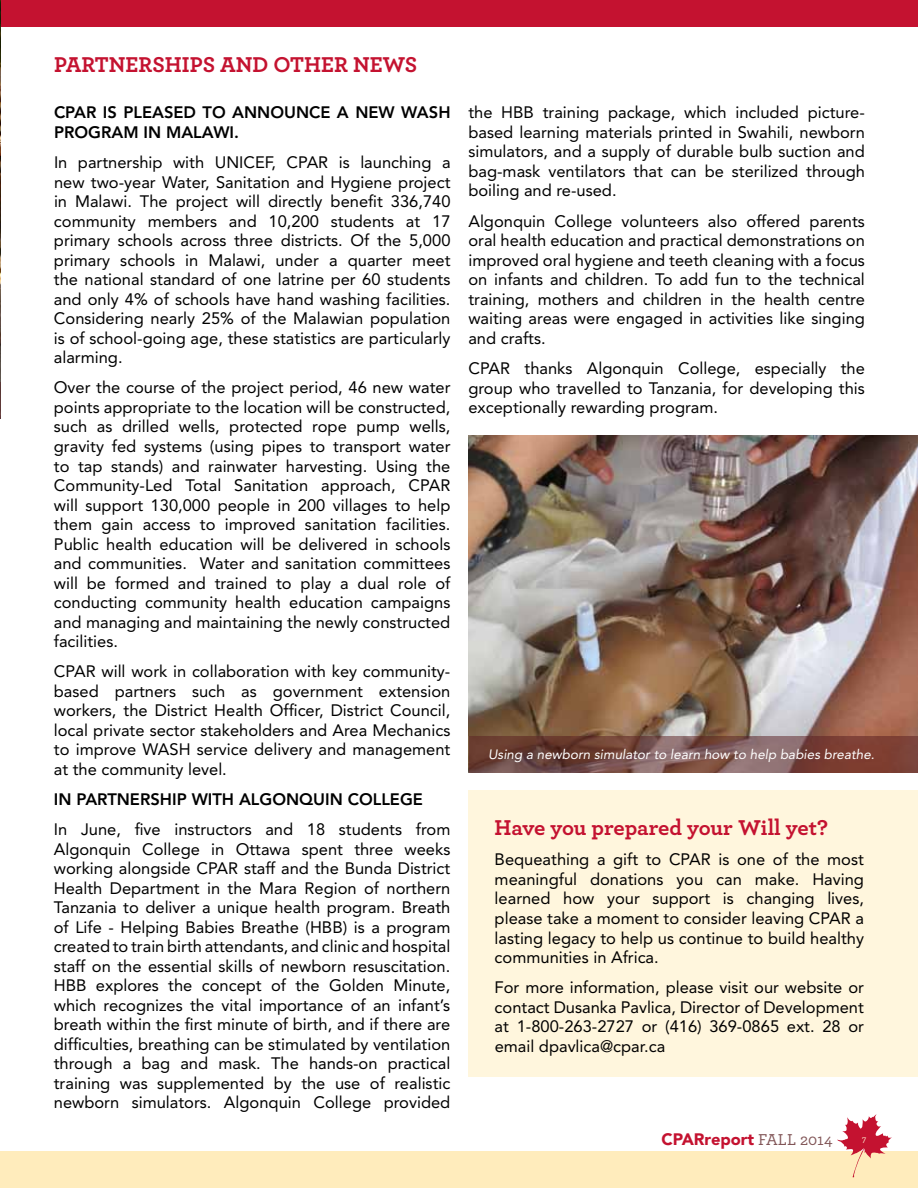
<style>
.page{position:relative;width:918px;height:1188px;background:#fff}
.page>*{position:absolute;margin:0;border:0;box-sizing:border-box;transform-origin:0 0}
.t1{font:700 22.5px "Archer";color:#c41230}
.t2{font:16.5px/19.5px "Avenir";color:#000;text-align:justify}
.t3{font:800 16.5px/19.5px "Avenir";color:#000}
.t4{font:900 16.5px "Avenir";color:#c41230}
.t5{font:italic 13.5px "Avenir";color:#fff}
.t6{font:500 9px "Archer";color:#fff2d4}
.s1{font-family:"Archer";font-weight:500;color:#815557}
</style>
<div class="page">
<div style="left:0;top:1151px;width:918px;height:37px;background:#ffecbc"></div>
<img style="left:0;top:0;width:1px;height:382px">
<svg style="left:837px;top:1114px;width:55px;height:63px"></svg>
<hr style="left:0;top:382px;width:1px;height:36px;background:#571c1f">
<img style="left:469px;top:435px;width:449px;height:302px">
<svg style="left:469px;top:737px;width:449px;height:36px;background:#784d46"></svg>
<div style="left:469px;top:791px;width:449px;height:286px;background:#fff6dd"></div>
<div style="left:2px;top:0;width:916px;height:27px;background:#c41230"></div>
<h1 class="t1" style="left:54px;top:47px;width:365px">PARTNERSHIPS AND OTHER NEWS</h1>
<p class="t3" style="left:54px;top:103px;width:398px">CPAR IS PLEASED TO ANNOUNCE A NEW WASH<br>PROGRAM IN MALAWI.</p>
<p class="t2" style="left:54px;top:153px;width:398px">In partnership with UNICEF, CPAR is launching a new two-year Water, Sanitation and Hygiene project in Malawi. The project will directly benefit 336,740 community members and 10,200 students at 17 primary schools across three districts. Of the 5,000 primary schools in Malawi, under a quarter meet the national standard of one latrine per 60 students and only 4% of schools have hand washing facilities.<br>Considering nearly 25% of the Malawian population is of school-going age, these statistics are particularly alarming.</p>
<p class="t2" style="left:54px;top:378px;width:398px">Over the course of the project period, 46 new water points appropriate to the location will be constructed, such as drilled wells, protected rope pump wells, gravity fed systems (using pipes to transport water to tap stands) and rainwater harvesting. Using the Community-Led Total Sanitation approach, CPAR will support 130,000 people in 200 villages to help them gain access to improved sanitation facilities.<br>Public health education will be delivered in schools and communities. Water and sanitation committees will be formed and trained to play a dual role of conducting community health education campaigns and managing and maintaining the newly constructed facilities.</p>
<p class="t2" style="left:54px;top:662px;width:398px">CPAR will work in collaboration with key community&shy;based partners such as government extension workers, the District Health Officer, District Council, local private sector stakeholders and Area Mechanics to improve WASH service delivery and management at the community level.</p>
<p class="t3" style="left:54px;top:790px;width:371px">IN PARTNERSHIP WITH ALGONQUIN COLLEGE</p>
<p class="t2" style="left:54px;top:820px;width:398px">In June, five instructors and 18 students from Algonquin College in Ottawa spent three weeks working alongside CPAR staff and the Bunda District Health Department in the Mara Region of northern Tanzania to deliver a unique health program. Breath of Life - Helping Babies Breathe (HBB) is a program created to train birth attendants, and clinic and hospital staff on the essential skills of newborn resuscitation.<br>HBB explores the concept of the Golden Minute, which recognizes the vital importance of an infant’s breath within the first minute of birth, and if there are difficulties, breathing can be stimulated by ventilation through a bag and mask. The hands-on practical training was supplemented by the use of realistic newborn simulators. Algonquin College provided</p>
<p class="t2" style="left:468px;top:103px;width:398px">the HBB training package, which included picture&shy;based learning materials printed in Swahili, newborn simulators, and a supply of durable bulb suction and bag-mask ventilators that can be sterilized through boiling and re-used.</p>
<p class="t2" style="left:468px;top:211px;width:398px">Algonquin College volunteers also offered parents oral health education and practical demonstrations on improved oral hygiene and teeth cleaning with a focus on infants and children. To add fun to the technical training, mothers and children in the health centre waiting areas were engaged in activities like singing and crafts.</p>
<p class="t2" style="left:468px;top:359px;width:398px">CPAR thanks Algonquin College, especially the group who travelled to Tanzania, for developing this exceptionally rewarding program.</p>
<p class="t5" style="left:488px;top:746px;width:388px">Using a newborn simulator to learn how to help babies breathe.</p>
<h1 class="t1" style="left:495px;top:810px;width:335px">Have you prepared your Will yet?</h1>
<p class="t2" style="left:495px;top:850px;width:371px">Bequeathing a gift to CPAR is one of the most meaningful donations you can make. Having learned how your support is changing lives, please take a moment to consider leaving CPAR a lasting legacy to help us continue to build healthy communities in Africa.</p>
<p class="t2" style="left:495px;top:978px;width:371px">For more information, please visit our website or contact Dusanka Pavlica, Director of Development at 1-800-263-2727 or (416) 369-0865 ext. 28 or email dpavlica@cpar.ca</p>
<p class="t4" style="left:662px;top:1129px;width:173px">CPARreport <span class="s1">FALL 2014</span></p>
<p class="t6" style="left:862px;top:1132px;width:6px">7</p>
</div>
